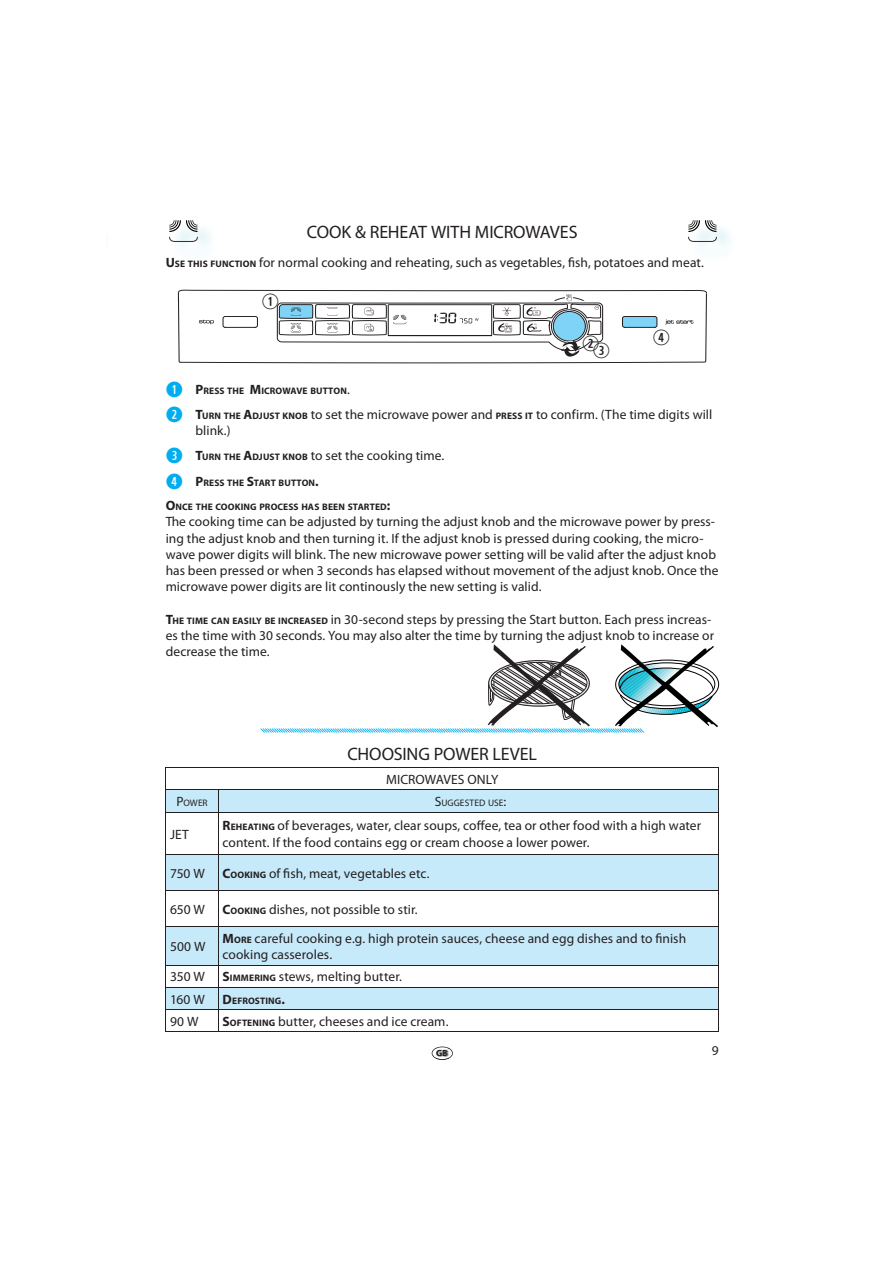
<style>
.page{position:relative;width:893px;height:1263px;background:#fff}
.page>*{position:absolute;margin:0;border:0;box-sizing:border-box;transform-origin:0 0}
.t1{font:21px "Combi Numerals";color:#231f20}
.t2{font:18px "Myriad Pro";letter-spacing:-.005em;color:#231f20}
.t3{font:13.5px/16.2px "Myriad Pro";letter-spacing:.005em;color:#231f20}
.t4{font:700 9.45px "Myriad Pro";letter-spacing:.01em;color:#231f20}
.t5{font:9.45px "Myriad Pro";letter-spacing:.01em;color:#231f20}
.t6{font:700 8.85px "Myriad Pro";color:#231f20}
.s1{font-weight:700}
.s2{font-weight:700;font-size:9.45px}
.s3{font-family:"Combi Numerals";font-size:21px;color:#00aeef}
.s4{font-size:13.5px}
.s5{font-weight:400;font-size:13.5px}
.s6{font-family:"Combi Numerals";font-weight:700;font-size:21px;color:#00aeef}
</style>
<div class="page">
<svg style="left:431px;top:1047px;width:22px;height:12px"></svg>
<img style="left:435px;top:1048px;width:14px;height:12px">
<svg style="left:169px;top:220px;width:29px;height:22px"></svg>
<img style="left:698px;top:224px;width:31px;height:22px">
<svg style="left:688px;top:220px;width:28px;height:22px"></svg>
<svg style="left:260px;top:644px;width:458px;height:89px"></svg>
<svg style="left:178px;top:289px;width:529px;height:74px"></svg>
<svg style="left:167px;top:791px;width:551px;height:218px;fill:#c7eafb"></svg>
<hr style="left:218px;top:927px;width:501px;height:1px;background:#231f20">
<hr style="left:218px;top:927px;width:1px;height:38px;background:#231f20">
<hr style="left:218px;top:965px;width:501px;height:1px;background:#231f20">
<hr style="left:218px;top:987px;width:501px;height:1px;background:#231f20">
<hr style="left:218px;top:1009px;width:501px;height:1px;background:#231f20">
<svg style="left:218px;top:966px;width:1px;height:66px"></svg>
<hr style="left:218px;top:1032px;width:501px;height:1px;background:#231f20">
<hr style="left:166px;top:768px;width:52px;height:1px;background:#231f20">
<hr style="left:218px;top:768px;width:501px;height:1px;background:#231f20">
<hr style="left:166px;top:790px;width:553px;height:1px;background:#231f20">
<svg style="left:718px;top:769px;width:1px;height:43px"></svg>
<hr style="left:718px;top:812px;width:1px;height:43px;background:#231f20">
<hr style="left:718px;top:891px;width:1px;height:36px;background:#231f20">
<hr style="left:718px;top:927px;width:1px;height:38px;background:#231f20">
<svg style="left:718px;top:966px;width:1px;height:66px"></svg>
<svg style="left:166px;top:768px;width:1px;height:44px"></svg>
<svg style="left:218px;top:791px;width:1px;height:21px"></svg>
<hr style="left:166px;top:812px;width:52px;height:1px;background:#231f20">
<hr style="left:166px;top:812px;width:1px;height:43px;background:#231f20">
<hr style="left:218px;top:812px;width:501px;height:1px;background:#231f20">
<hr style="left:218px;top:812px;width:1px;height:43px;background:#231f20">
<hr style="left:166px;top:855px;width:52px;height:1px;background:#231f20">
<hr style="left:166px;top:855px;width:1px;height:36px;background:#231f20">
<hr style="left:218px;top:855px;width:501px;height:1px;background:#231f20">
<hr style="left:218px;top:855px;width:1px;height:36px;background:#231f20">
<hr style="left:718px;top:855px;width:1px;height:36px;background:#231f20">
<hr style="left:166px;top:891px;width:52px;height:1px;background:#231f20">
<hr style="left:166px;top:891px;width:1px;height:36px;background:#231f20">
<hr style="left:218px;top:891px;width:501px;height:1px;background:#231f20">
<hr style="left:218px;top:891px;width:1px;height:36px;background:#231f20">
<hr style="left:166px;top:927px;width:52px;height:1px;background:#231f20">
<hr style="left:166px;top:927px;width:1px;height:38px;background:#231f20">
<hr style="left:166px;top:965px;width:52px;height:1px;background:#231f20">
<hr style="left:166px;top:987px;width:52px;height:1px;background:#231f20">
<hr style="left:166px;top:1009px;width:52px;height:1px;background:#231f20">
<svg style="left:166px;top:988px;width:1px;height:44px"></svg>
<hr style="left:166px;top:1032px;width:52px;height:1px;background:#231f20">
<h2 class="t2" style="left:307px;top:226px;width:272px">COOK &amp; REHEAT WITH MICROWAVES</h2>
<p class="t3" style="left:166px;top:255px;width:540px"><span class="s1">U</span><span class="s2">SE THIS FUNCTION</span> for normal cooking and reheating, such as vegetables, fish, potatoes and meat.</p>
<h1 class="t1" style="left:262px;top:290px;width:19px">Q</h1>
<h1 class="t1" style="left:582px;top:335px;width:29px">WE</h1>
<h1 class="t1" style="left:652px;top:326px;width:19px">R</h1>
<p class="t4" style="left:166px;top:387px;width:186px"><span class="s3">Q</span> <span class="s4">P</span>RESS THE <span class="s4">M</span>ICROWAVE BUTTON<span class="s5">.</span></p>
<p class="t3" style="left:195px;top:408px;width:518px;text-indent:-30px"><span class="s6">W</span> <span class="s1">T</span><span class="s2">URN THE</span> <span class="s1">A</span><span class="s2">DJUST KNOB</span> to set the microwave power and <span class="s2">PRESS IT</span> to confirm. (The time digits will blink.)</p>
<p class="t3" style="left:166px;top:449px;width:280px"><span class="s6">E</span> <span class="s1">T</span><span class="s2">URN THE</span> <span class="s1">A</span><span class="s2">DJUST KNOB</span> to set the cooking time.</p>
<p class="t4" style="left:166px;top:479px;width:155px"><span class="s3">R</span> <span class="s4">P</span>RESS THE <span class="s4">S</span>TART BUTTON<span class="s4">.</span></p>
<p class="t4" style="left:166px;top:503px;width:226px"><span class="s4">O</span>NCE THE COOKING PROCESS HAS BEEN STARTED<span class="s4">:</span></p>
<p class="t3" style="left:166px;top:515px;width:554px">The cooking time can be adjusted by turning the adjust knob and the microwave power by press&shy;ing the adjust knob and then turning it. If the adjust knob is pressed during cooking, the micro&shy;wave power digits will blink. The new microwave power setting will be valid after the adjust knob has been pressed or when 3 seconds has elapsed without movement of the adjust knob. Once the microwave power digits are lit continously the new setting is valid.</p>
<p class="t3" style="left:166px;top:612px;width:550px"><span class="s1">T</span><span class="s2">HE TIME CAN EASILY BE INCREASED</span> in 30-second steps by pressing the Start button. Each press increas&shy;es the time with 30 seconds. You may also alter the time by turning the adjust knob to increase or decrease the time.</p>
<h2 class="t2" style="left:347px;top:747px;width:191px">CHOOSING POWER LEVEL</h2>
<p class="t3" style="left:386px;top:773px;width:114px">MICROWAVES ONLY</p>
<p class="t5" style="left:176px;top:799px;width:33px"><span class="s4">P</span>OWER</p>
<p class="t5" style="left:434px;top:799px;width:73px"><span class="s4">S</span>UGGESTED USE<span class="s4">:</span></p>
<p class="t3" style="left:170px;top:827px;width:20px">JET</p>
<p class="t3" style="left:222px;top:819px;width:480px"><span class="s1">R</span><span class="s2">EHEATING</span> of beverages, water, clear soups, coffee, tea or other food with a high water content. If the food contains egg or cream choose a lower power.</p>
<p class="t3" style="left:170px;top:867px;width:36px">750 W</p>
<p class="t3" style="left:222px;top:867px;width:208px"><span class="s1">C</span><span class="s2">OOKING</span> of fish, meat, vegetables etc.</p>
<p class="t3" style="left:170px;top:903px;width:36px">650 W</p>
<p class="t3" style="left:222px;top:903px;width:197px"><span class="s1">C</span><span class="s2">OOKING</span> dishes, not possible to stir.</p>
<p class="t3" style="left:170px;top:940px;width:37px">500 W</p>
<p class="t3" style="left:222px;top:932px;width:465px"><span class="s1">M</span><span class="s2">ORE</span> careful cooking e.g. high protein sauces, cheese and egg dishes and to finish cooking casseroles.</p>
<p class="t3" style="left:170px;top:970px;width:36px">350 W</p>
<p class="t3" style="left:222px;top:970px;width:181px"><span class="s1">S</span><span class="s2">IMMERING</span> stews, melting butter.</p>
<p class="t3" style="left:170px;top:992px;width:36px">160 W</p>
<p class="t4" style="left:222px;top:997px;width:64px"><span class="s4">D</span>EFROSTING<span class="s4">.</span></p>
<p class="t3" style="left:170px;top:1014px;width:30px">90 W</p>
<p class="t3" style="left:222px;top:1014px;width:227px"><span class="s1">S</span><span class="s2">OFTENING</span> butter, cheeses and ice cream.</p>
<p class="t6" style="left:436px;top:1048px;width:13px">GB</p>
<p class="t3" style="left:711px;top:1044px;width:8px">9</p>
</div>
